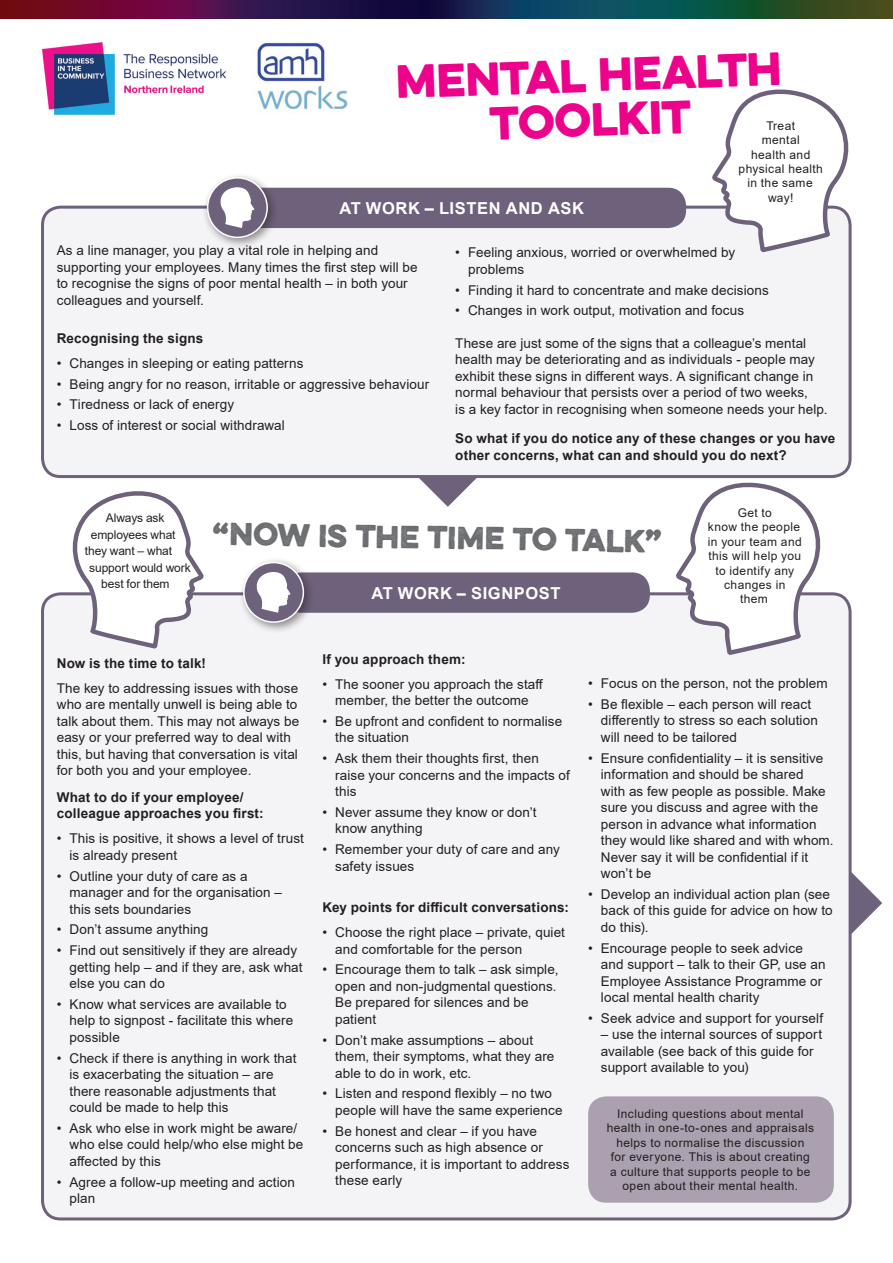
<style>
.page{position:relative;width:893px;height:1263px;background:#fff}
.page>*{position:absolute;margin:0;border:0;box-sizing:border-box;transform-origin:0 0}
.t1{font:41.85px/44.4px "Eveleth W01 Clean";color:#ed028c;text-align:center}
.t2{font:700 28.65px "Eveleth Dot W01";color:#6c6d70}
.t3{font:700 16.5px "Arial";letter-spacing:.04em;color:#fff}
.t4{font:13.5px/16.5px "Arial";letter-spacing:.005em;color:#231f20}
.t5{font:700 13.5px/16.5px "Arial";letter-spacing:.015em;color:#231f20}
.t6{font:12px/14.4px "Arial";letter-spacing:.03em;color:#231f20;text-align:center}
.t7{font:12px "Arial";letter-spacing:-.01em;color:#231f20}
.t8{font:12px "Arial";letter-spacing:-.005em;color:#231f20}
</style>
<div class="page">
<img style="left:256px;top:41px;width:92px;height:69px">
<svg style="left:0;top:0;width:893px;height:18px;background:#2f2a40"></svg>
<div style="left:43px;top:207px;width:807px;height:269px;background:#f4f3f5;border-radius:18px"></div>
<div style="left:41px;top:206px;width:811px;height:272px;border:3px solid #6e617b;border-radius:18px"></div>
<div style="left:239px;top:188px;width:447px;height:40px;background:#6e617b;border-radius:18px"></div>
<div style="left:202px;top:172px;width:77px;height:77px;background:#231f20;opacity:.5"></div>
<div style="left:208px;top:178px;width:59px;height:59px;background:#6e617b;border-radius:50%"></div>
<svg style="left:220px;top:187px;width:34px;height:41px"></svg>
<div style="left:207px;top:177px;width:61px;height:61px;border:2px solid #fff;border-radius:50%"></div>
<svg style="left:708px;top:89px;width:144px;height:166px"></svg>
<svg style="left:416px;top:475px;width:62px;height:32px"></svg>
<div style="left:43px;top:594px;width:807px;height:625px;background:#f4f3f5;border-radius:18px"></div>
<div style="left:284px;top:572px;width:366px;height:41px;background:#6e617b;border-radius:18px"></div>
<div style="left:238px;top:557px;width:77px;height:77px;background:#231f20;opacity:.5"></div>
<div style="left:244px;top:562px;width:59px;height:60px;background:#6e617b;border-radius:50%"></div>
<svg style="left:256px;top:572px;width:35px;height:41px"></svg>
<div style="left:243px;top:562px;width:61px;height:61px;border:2px solid #fff;border-radius:50%"></div>
<svg style="left:672px;top:482px;width:152px;height:173px"></svg>
<svg style="left:69px;top:491px;width:139px;height:158px"></svg>
<div style="left:588px;top:1096px;width:246px;height:107px;background:#aaa0af;border-radius:18px"></div>
<svg style="left:851px;top:872px;width:31px;height:62px"></svg>
<img style="left:43px;top:42px;width:183px;height:73px">
<h1 class="t1" style="left:395px;top:59px;width:387px;rotate:-2deg">Mental Health<br>Toolkit</h1>
<p class="t6" style="left:739px;top:118px;width:86px">Treat<br>mental<br>health and physical health in the same way!</p>
<p class="t3" style="left:339px;top:197px;width:246px">AT WORK – LISTEN AND ASK</p>
<p class="t4" style="left:57px;top:242px;width:362px">As a line manager, you play a vital role in helping and supporting your employees. Many times the first step will be to recognise the signs of poor mental health – in both your colleagues and yourself.</p>
<p class="t5" style="left:57px;top:330px;width:148px">Recognising the signs</p>
<p class="t4" style="left:57px;top:355px;width:248px">• Changes in sleeping or eating patterns</p>
<p class="t4" style="left:57px;top:376px;width:374px">• Being angry for no reason, irritable or aggressive behaviour</p>
<p class="t4" style="left:57px;top:396px;width:179px">• Tiredness or lack of energy</p>
<p class="t4" style="left:57px;top:417px;width:230px">• Loss of interest or social withdrawal</p>
<p class="t4" style="left:468px;top:244px;width:269px;text-indent:-13px">• Feeling anxious, worried or overwhelmed by problems</p>
<p class="t4" style="left:455px;top:282px;width:315px">• Finding it hard to concentrate and make decisions</p>
<p class="t4" style="left:455px;top:302px;width:290px">• Changes in work output, motivation and focus</p>
<p class="t4" style="left:455px;top:335px;width:374px">These are just some of the signs that a colleague’s mental health may be deteriorating and as individuals - people may exhibit these signs in different ways. A significant change in normal behaviour that persists over a period of two weeks,<br>is a key factor in recognising when someone needs your help.</p>
<p class="t5" style="left:455px;top:431px;width:382px">So what if you do notice any of these changes or you have other concerns, what can and should you do next?</p>
<p class="t7" style="left:106px;top:510px;width:60px">Always ask</p>
<p class="t7" style="left:91px;top:526px;width:86px">employees what</p>
<p class="t7" style="left:85px;top:543px;width:89px">they want – what</p>
<p class="t8" style="left:89px;top:559px;width:103px">support would work</p>
<p class="t8" style="left:101px;top:576px;width:70px">best for them</p>
<h2 class="t2" style="left:213px;top:512px;width:451px;rotate:1deg">“NOW IS THE TIME TO TALK”</h2>
<p class="t3" style="left:371px;top:581px;width:191px">AT WORK – SIGNPOST</p>
<p class="t6" style="left:708px;top:505px;width:95px">Get to<br>know the people in your team and this will help you to identify any changes in<br>them</p>
<p class="t5" style="left:57px;top:655px;width:151px">Now is the time to talk!</p>
<p class="t4" style="left:57px;top:680px;width:244px">The key to addressing issues with those who are mentally unwell is being able to talk about them. This may not always be easy or your preferred way to deal with this, but having that conversation is vital for both you and your employee.</p>
<p class="t5" style="left:57px;top:789px;width:208px">What to do if your employee/ colleague approaches you first:</p>
<p class="t4" style="left:70px;top:830px;width:236px;text-indent:-13px">• This is positive, it shows a level of trust is already present</p>
<p class="t4" style="left:70px;top:868px;width:214px;text-indent:-13px">• Outline your duty of care as a manager and for the organisation – this sets boundaries</p>
<p class="t4" style="left:57px;top:921px;width:153px">• Don’t assume anything</p>
<p class="t4" style="left:70px;top:942px;width:234px;text-indent:-13px">• Find out sensitively if they are already getting help – and if they are, ask what else you can do</p>
<p class="t4" style="left:70px;top:996px;width:225px;text-indent:-13px">• Know what services are available to help to signpost - facilitate this where possible</p>
<p class="t4" style="left:70px;top:1049px;width:228px;text-indent:-13px">• Check if there is anything in work that is exacerbating the situation – are there reasonable adjustments that could be made to help this</p>
<p class="t4" style="left:70px;top:1120px;width:235px;text-indent:-13px">• Ask who else in work might be aware/ who else could help/who else might be affected by this</p>
<p class="t4" style="left:70px;top:1173px;width:227px;text-indent:-13px">• Agree a follow-up meeting and action plan</p>
<p class="t5" style="left:322px;top:651px;width:145px">If you approach them:</p>
<p class="t4" style="left:322px;top:675px;width:222px;text-align:center">• The sooner you approach the staff member, the better the outcome</p>
<p class="t4" style="left:335px;top:713px;width:228px;text-indent:-13px">• Be upfront and confident to normalise the situation</p>
<p class="t4" style="left:335px;top:750px;width:236px;text-indent:-13px">• Ask them their thoughts first, then raise your concerns and the impacts of this</p>
<p class="t4" style="left:335px;top:804px;width:203px;text-indent:-13px">• Never assume they know or don’t know anything</p>
<p class="t4" style="left:335px;top:841px;width:226px;text-indent:-13px">• Remember your duty of care and any safety issues</p>
<p class="t5" style="left:322px;top:899px;width:248px">Key points for difficult conversations:</p>
<p class="t4" style="left:335px;top:924px;width:231px;text-indent:-13px">• Choose the right place – private, quiet and comfortable for the person</p>
<p class="t4" style="left:335px;top:961px;width:225px;text-indent:-13px">• Encourage them to talk – ask simple, open and non-judgmental questions.<br>Be prepared for silences and be patient</p>
<p class="t4" style="left:335px;top:1031px;width:221px;text-indent:-13px">• Don’t make assumptions – about them, their symptoms, what they are able to do in work, etc.</p>
<p class="t4" style="left:335px;top:1085px;width:229px;text-indent:-13px">• Listen and respond flexibly – no two people will have the same experience</p>
<p class="t4" style="left:335px;top:1122px;width:236px;text-indent:-13px">• Be honest and clear – if you have concerns such as high absence or performance, it is important to address these early</p>
<p class="t4" style="left:588px;top:675px;width:241px">• Focus on the person, not the problem</p>
<p class="t4" style="left:601px;top:696px;width:218px;text-indent:-13px">• Be flexible – each person will react differently to stress so each solution will need to be tailored</p>
<p class="t4" style="left:601px;top:749px;width:234px;text-indent:-13px">• Ensure confidentiality – it is sensitive information and should be shared<br>with as few people as possible. Make sure you discuss and agree with the person in advance what information they would like shared and with whom.<br>Never say it will be confidential if it won’t be</p>
<p class="t4" style="left:601px;top:886px;width:233px;text-indent:-13px">• Develop an individual action plan (see back of this guide for advice on how to do this).</p>
<p class="t4" style="left:601px;top:939px;width:226px;text-indent:-13px">• Encourage people to seek advice and support – talk to their GP, use an<br>Employee Assistance Programme or local mental health charity</p>
<p class="t4" style="left:588px;top:1010px;width:236px">• Seek advice and support for yourself</p>
<p class="t4" style="left:601px;top:1026px;width:223px">– use the internal sources of support available (see back of this guide for support available to you)</p>
<p class="t6" style="left:607px;top:1106px;width:209px">Including questions about mental health in one-to-ones and appraisals helps to normalise the discussion<br>for everyone. This is about creating a culture that supports people to be open about their mental health.</p>
</div>
